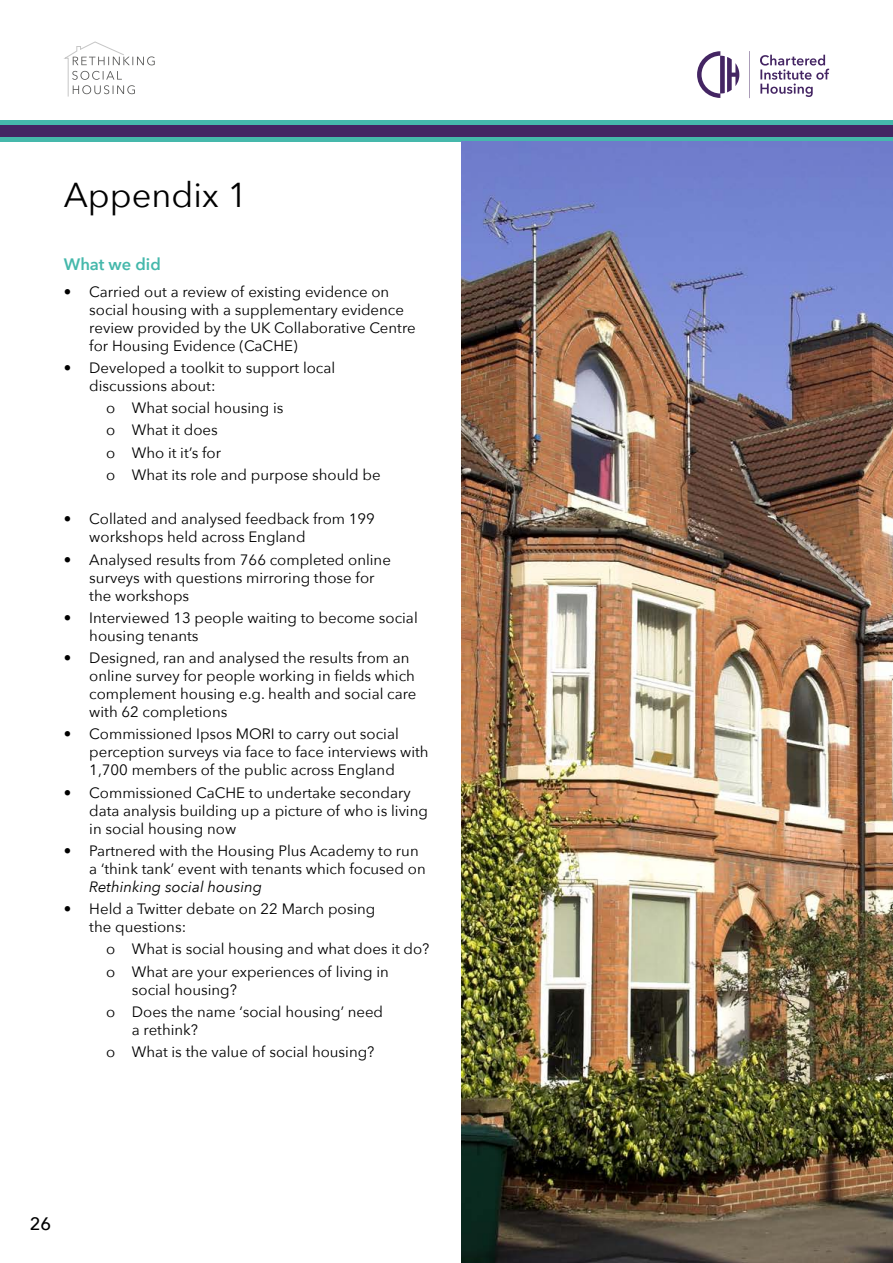
<style>
.page{position:relative;width:893px;height:1263px;background:#fff}
.page>*{position:absolute;margin:0;border:0;box-sizing:border-box;transform-origin:0 0}
.t1{font:34.5px "Avenir Next";color:#000}
.t2{font:500 18px "Avenir Next";color:#000}
.t3{font:600 16.5px "Avenir Next";color:#45b8ab}
.t4{font:15px/18px "Avenir Next";color:#000}
.t5{font:italic 15px "Avenir Next";color:#000}
</style>
<div class="page">
<svg style="left:64px;top:41px;width:91px;height:56px"></svg>
<svg style="left:760px;top:55px;width:69px;height:42px"></svg>
<svg style="left:697px;top:51px;width:42px;height:47px"></svg>
<svg style="left:749px;top:51px;width:1px;height:47px"></svg>
<div style="left:0;top:120px;width:893px;height:21px;background:#45b8ab"></div>
<div style="left:0;top:125px;width:893px;height:12px;background:#442563"></div>
<img style="left:461px;top:141px;width:432px;height:1122px">
<h1 class="t1" style="left:64px;top:166px;width:185px">Appendix 1</h1>
<p class="t3" style="left:64px;top:250px;width:99px">What we did</p>
<p class="t4" style="left:89px;top:282px;width:328px;text-indent:-26px">• Carried out a review of existing evidence on social housing with a supplementary evidence review provided by the UK Collaborative Centre for Housing Evidence (CaCHE)</p>
<p class="t4" style="left:89px;top:358px;width:247px;text-indent:-26px">• Developed a toolkit to support local discussions about:</p>
<p class="t4" style="left:106px;top:396px;width:276px;line-height:22.2px">o What social housing is<br>o What it does<br>o Who it it’s for<br>o What its role and purpose should be</p>
<p class="t4" style="left:89px;top:509px;width:287px;text-indent:-26px">• Collated and analysed feedback from 199 workshops held across England</p>
<p class="t4" style="left:89px;top:550px;width:303px;text-indent:-26px">• Analysed results from 766 completed online surveys with questions mirroring those for the workshops</p>
<p class="t4" style="left:89px;top:608px;width:330px;text-indent:-26px">• Interviewed 13 people waiting to become social housing tenants</p>
<p class="t4" style="left:89px;top:648px;width:329px;text-indent:-26px">• Designed, ran and analysed the results from an online survey for people working in fields which complement housing e.g. health and social care with 62 completions</p>
<p class="t4" style="left:89px;top:724px;width:341px;text-indent:-26px">• Commissioned Ipsos MORI to carry out social perception surveys via face to face interviews with<br>1,700 members of the public across England</p>
<p class="t4" style="left:89px;top:783px;width:340px;text-indent:-26px">• Commissioned CaCHE to undertake secondary data analysis building up a picture of who is living in social housing now</p>
<p class="t4" style="left:89px;top:841px;width:338px;text-indent:-26px">• Partnered with the Housing Plus Academy to run a ‘think tank’ event with tenants which focused on</p>
<p class="t5" style="left:89px;top:874px;width:174px">Rethinking social housing</p>
<p class="t4" style="left:89px;top:899px;width:288px;text-indent:-26px">• Held a Twitter debate on 22 March posing the questions:</p>
<p class="t4" style="left:106px;top:937px;width:325px;line-height:22.2px">o What is social housing and what does it do? o What are your experiences of living in</p>
<p class="t4" style="left:106px;top:977px;width:278px;line-height:22.2px;text-indent:26px">social housing?<br>o Does the name ‘social housing’ need</p>
<p class="t4" style="left:106px;top:1018px;width:270px;line-height:22.2px;text-indent:26px">a rethink?<br>o What is the value of social housing?</p>
<p class="t2" style="left:30px;top:1208px;width:23px">26</p>
</div>
